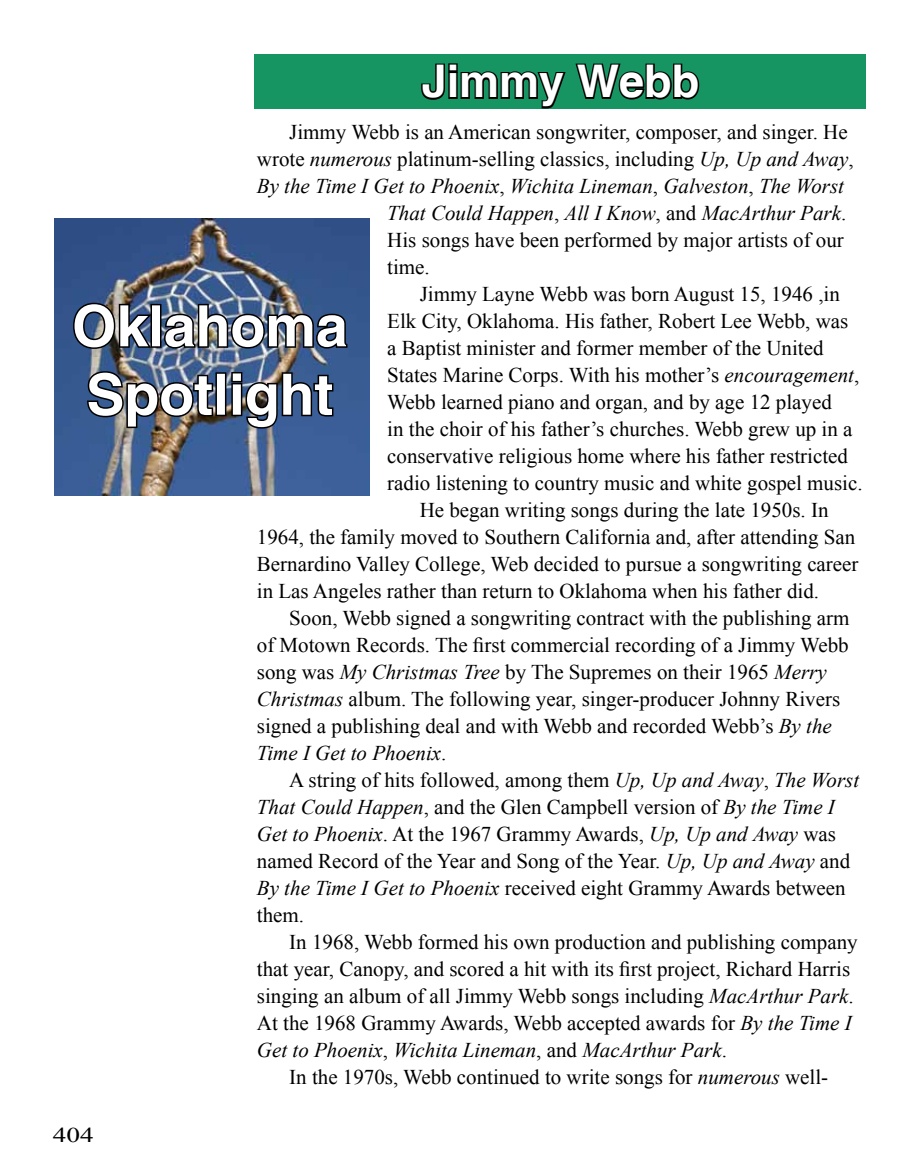
<style>
.page{position:relative;width:918px;height:1175px;background:#fff}
.page>*{position:absolute;margin:0;border:0;box-sizing:border-box;transform-origin:0 0}
.t1{font:700 57px/68.4px "Helvetica";color:#fff}
.t2{font:700 45px "Helvetica";color:#fff}
.t3{font:21px "Times New Roman";color:#000}
.t4{font:italic 21px "Times New Roman";color:#000}
.t5{font:21px "Times New Roman";color:#000;scale:1.3 1}
.s1{font-style:italic}
.s2{font-style:normal}
</style>
<div class="page">
<div style="left:254px;top:54px;width:612px;height:54px;background:#169562"></div>
<svg style="left:420px;top:63px;width:147px;height:46px"></svg>
<svg style="left:574px;top:63px;width:127px;height:46px"></svg>
<img style="left:54px;top:219px;width:315px;height:276px">
<img style="left:72px;top:279px;width:277px;height:71px">
<img style="left:85px;top:369px;width:250px;height:61px">
<h2 class="t2" style="left:422px;top:54px;width:279px">Jimmy Webb</h2>
<p class="t3" style="left:289px;top:118px;width:560px">Jimmy Webb is an American songwriter, composer, and singer. He</p>
<p class="t3" style="left:257px;top:145px;width:598px">wrote <span class="s1">numerous</span> platinum-selling classics, including <span class="s1">Up, Up and Away</span>,</p>
<p class="t4" style="left:257px;top:171px;width:589px">By the Time I Get to Phoenix<span class="s2">,</span> Wichita Lineman<span class="s2">,</span> Galveston<span class="s2">,</span> The Worst</p>
<p class="t4" style="left:387px;top:198px;width:461px">That Could Happen<span class="s2">,</span> All I Know<span class="s2">, and</span> MacArthur Park<span class="s2">.</span></p>
<p class="t3" style="left:387px;top:226px;width:458px">His songs have been performed by major artists of our</p>
<p class="t3" style="left:387px;top:253px;width:44px">time.</p>
<p class="t3" style="left:420px;top:280px;width:422px">Jimmy Layne Webb was born August 15, 1946 ,in</p>
<p class="t3" style="left:387px;top:307px;width:463px">Elk City, Oklahoma. His father, Robert Lee Webb, was</p>
<p class="t3" style="left:387px;top:334px;width:438px">a Baptist minister and former member of the United</p>
<p class="t3" style="left:387px;top:361px;width:473px">States Marine Corps. With his mother’s <span class="s1">encouragement</span>,</p>
<p class="t3" style="left:387px;top:388px;width:446px">Webb learned piano and organ, and by age 12 played</p>
<p class="t3" style="left:387px;top:415px;width:467px">in the choir of his father’s churches. Webb grew up in a</p>
<p class="t3" style="left:387px;top:442px;width:462px">conservative religious home where his father restricted</p>
<p class="t3" style="left:387px;top:469px;width:477px">radio listening to country music and white gospel music.</p>
<p class="t3" style="left:420px;top:496px;width:410px">He began writing songs during the late 1950s. In</p>
<p class="t3" style="left:257px;top:523px;width:600px">1964, the family moved to Southern California and, after attending San</p>
<p class="t3" style="left:257px;top:550px;width:603px">Bernardino Valley College, Web decided to pursue a songwriting career</p>
<p class="t3" style="left:257px;top:577px;width:564px">in Las Angeles rather than return to Oklahoma when his father did.</p>
<p class="t3" style="left:289px;top:604px;width:562px">Soon, Webb signed a songwriting contract with the publishing arm</p>
<p class="t3" style="left:257px;top:631px;width:593px">of Motown Records. The first commercial recording of a Jimmy Webb</p>
<p class="t3" style="left:257px;top:658px;width:571px">song was <span class="s1">My Christmas Tree</span> by The Supremes on their 1965 <span class="s1">Merry</span></p>
<p class="t3" style="left:257px;top:685px;width:585px"><span class="s1">Christmas</span> album. The following year, singer-producer Johnny Rivers</p>
<p class="t3" style="left:257px;top:712px;width:576px">signed a publishing deal and with Webb and recorded Webb’s <span class="s1">By the</span></p>
<p class="t4" style="left:257px;top:738px;width:191px">Time I Get to Phoenix<span class="s2">.</span></p>
<p class="t3" style="left:289px;top:766px;width:571px">A string of hits followed, among them <span class="s1">Up, Up and Away</span>, <span class="s1">The Worst</span></p>
<p class="t3" style="left:257px;top:793px;width:579px"><span class="s1">That Could Happen</span>, and the Glen Campbell version of <span class="s1">By the Time I</span></p>
<p class="t3" style="left:257px;top:820px;width:581px"><span class="s1">Get to Phoenix</span>. At the 1967 Grammy Awards, <span class="s1">Up, Up and Away</span> was</p>
<p class="t3" style="left:257px;top:847px;width:595px">named Record of the Year and Song of the Year. <span class="s1">Up, Up and Away</span> and</p>
<p class="t3" style="left:257px;top:874px;width:590px"><span class="s1">By the Time I Get to Phoenix</span> received eight Grammy Awards between</p>
<p class="t3" style="left:257px;top:901px;width:49px">them.</p>
<p class="t3" style="left:289px;top:928px;width:570px">In 1968, Webb formed his own production and publishing company</p>
<p class="t3" style="left:257px;top:955px;width:595px">that year, Canopy, and scored a hit with its first project, Richard Harris</p>
<p class="t3" style="left:257px;top:982px;width:598px">singing an album of all Jimmy Webb songs including <span class="s1">MacArthur Park</span>.</p>
<p class="t3" style="left:257px;top:1009px;width:596px">At the 1968 Grammy Awards, Webb accepted awards for <span class="s1">By the Time I</span></p>
<p class="t4" style="left:257px;top:1035px;width:472px">Get to Phoenix<span class="s2">,</span> Wichita Lineman<span class="s2">, and</span> MacArthur Park<span class="s2">.</span></p>
<p class="t3" style="left:289px;top:1063px;width:540px">In the 1970s, Webb continued to write songs for <span class="s1">numerous</span> well-</p>
<h1 class="t1" style="left:72px;top:295px;width:277px">Oklahoma<br>Spotlight</h1>
<p class="t5" style="left:53px;top:1121px;width:33px">404</p>
</div>
